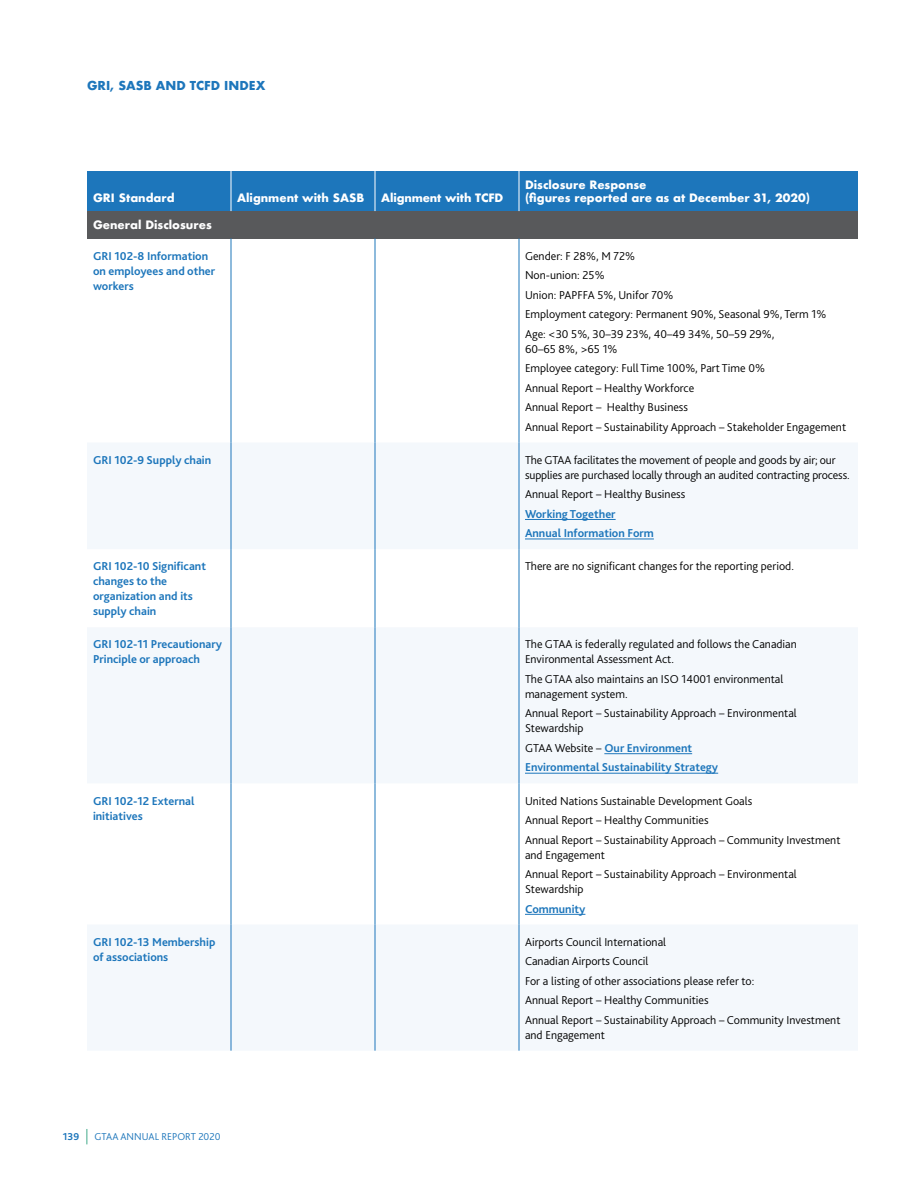
<style>
.page{position:relative;width:918px;height:1188px;background:#fff}
.page>*{position:absolute;margin:0;border:0;box-sizing:border-box;transform-origin:0 0}
.t1{font:300 12px/15px "Bliss 2";color:#000}
.t2{font:700 12px/15px "Bliss 2";color:#1d76bb}
.t3{font:700 12px "Futura";color:#1d76bb}
.t4{font:700 11.25px/12.8px "Futura";color:#fff}
.t5{font:300 10.5px "Bliss 2";color:#1d76bb}
.t6{font:700 10.5px "Bliss 2";color:#1d76bb}
.s1{font-weight:300;color:#000}
</style>
<div class="page">
<svg style="left:87px;top:1129px;width:1px;height:15px"></svg>
<div style="left:87px;top:171px;width:771px;height:40px;background:#1d76bb"></div>
<div style="left:87px;top:211px;width:771px;height:27px;background:#58595b"></div>
<svg style="left:87px;top:443px;width:771px;height:608px;fill:#f4f8fc"></svg>
<hr style="left:375px;top:238px;width:1px;height:205px;background:#1d76bb">
<hr style="left:519px;top:238px;width:1px;height:205px;background:#1d76bb">
<hr style="left:375px;top:443px;width:1px;height:106px;background:#1d76bb">
<hr style="left:519px;top:443px;width:1px;height:106px;background:#1d76bb">
<hr style="left:375px;top:549px;width:1px;height:78px;background:#1d76bb">
<hr style="left:519px;top:549px;width:1px;height:78px;background:#1d76bb">
<hr style="left:375px;top:627px;width:1px;height:156px;background:#1d76bb">
<hr style="left:519px;top:627px;width:1px;height:156px;background:#1d76bb">
<hr style="left:375px;top:783px;width:1px;height:142px;background:#1d76bb">
<hr style="left:519px;top:783px;width:1px;height:142px;background:#1d76bb">
<hr style="left:375px;top:925px;width:1px;height:126px;background:#1d76bb">
<hr style="left:519px;top:925px;width:1px;height:126px;background:#1d76bb">
<hr style="left:231px;top:238px;width:1px;height:205px;background:#1d76bb">
<hr style="left:231px;top:443px;width:1px;height:106px;background:#1d76bb">
<hr style="left:231px;top:549px;width:1px;height:78px;background:#1d76bb">
<hr style="left:231px;top:627px;width:1px;height:156px;background:#1d76bb">
<hr style="left:231px;top:783px;width:1px;height:142px;background:#1d76bb">
<hr style="left:231px;top:925px;width:1px;height:126px;background:#1d76bb">
<hr style="left:231px;top:171px;width:1px;height:40px;background:#fff">
<hr style="left:375px;top:171px;width:1px;height:40px;background:#fff">
<hr style="left:519px;top:171px;width:1px;height:40px;background:#fff">
<hr style="left:525px;top:519px;width:91px;height:1px;background:#1d76bb">
<hr style="left:525px;top:539px;width:129px;height:1px;background:#1d76bb">
<hr style="left:604px;top:753px;width:88px;height:1px;background:#1d76bb">
<hr style="left:525px;top:773px;width:193px;height:1px;background:#1d76bb">
<hr style="left:525px;top:914px;width:60px;height:1px;background:#1d76bb">
<p class="t3" style="left:87px;top:77px;width:180px">GRI, SASB AND TCFD INDEX</p>
<p class="t4" style="left:93px;top:191px;width:83px">GRI Standard</p>
<p class="t4" style="left:237px;top:191px;width:129px">Alignment with SASB</p>
<p class="t4" style="left:381px;top:191px;width:124px">Alignment with TCFD</p>
<p class="t4" style="left:525px;top:179px;width:287px">Disclosure Response<br>(figures reported are as at December 31, 2020)</p>
<p class="t4" style="left:93px;top:219px;width:120px">General Disclosures</p>
<p class="t2" style="left:93px;top:248px;width:124px">GRI 102-8 Information on employees and other workers</p>
<p class="t1" style="left:525px;top:248px;width:112px">Gender: F 28%, M 72%</p>
<p class="t1" style="left:525px;top:268px;width:81px">Non-union: 25%</p>
<p class="t1" style="left:525px;top:287px;width:150px">Union: PAPFFA 5%, Unifor 70%</p>
<p class="t1" style="left:525px;top:307px;width:303px">Employment category: Permanent 90%, Seasonal 9%, Term 1%</p>
<p class="t1" style="left:525px;top:326px;width:251px">Age: &lt;30 5%, 30–39 23%, 40–49 34%, 50–59 29%,<br>60–65 8%, &gt;65 1%</p>
<p class="t1" style="left:525px;top:361px;width:241px">Employee category: Full Time 100%, Part Time 0%</p>
<p class="t1" style="left:525px;top:380px;width:171px">Annual Report – Healthy Workforce</p>
<p class="t1" style="left:525px;top:400px;width:165px">Annual Report – Healthy Business</p>
<p class="t1" style="left:525px;top:419px;width:323px">Annual Report – Sustainability Approach – Stakeholder Engagement</p>
<p class="t2" style="left:93px;top:452px;width:120px">GRI 102-9 Supply chain</p>
<p class="t1" style="left:525px;top:452px;width:326px">The GTAA facilitates the movement of people and goods by air; our supplies are purchased locally through an audited contracting process.</p>
<p class="t1" style="left:525px;top:487px;width:162px">Annual Report – Healthy Business</p>
<p class="t2" style="left:525px;top:506px;width:92px">Working Together</p>
<p class="t2" style="left:525px;top:526px;width:130px">Annual Information Form</p>
<p class="t2" style="left:93px;top:559px;width:115px">GRI 102-10 Significant changes to the organization and its supply chain</p>
<p class="t1" style="left:525px;top:559px;width:270px">There are no significant changes for the reporting period.</p>
<p class="t2" style="left:93px;top:637px;width:131px">GRI 102-11 Precautionary<br>Principle or approach</p>
<p class="t1" style="left:525px;top:637px;width:273px">The GTAA is federally regulated and follows the Canadian<br>Environmental Assessment Act.</p>
<p class="t1" style="left:525px;top:671px;width:260px">The GTAA also maintains an ISO 14001 environmental management system.</p>
<p class="t1" style="left:525px;top:706px;width:273px">Annual Report – Sustainability Approach – Environmental<br>Stewardship</p>
<p class="t2" style="left:525px;top:740px;width:169px"><span class="s1">GTAA Website –</span> Our Environment</p>
<p class="t2" style="left:525px;top:760px;width:195px">Environmental Sustainability Strategy</p>
<p class="t2" style="left:93px;top:793px;width:103px">GRI 102-12 External initiatives</p>
<p class="t1" style="left:525px;top:793px;width:229px">United Nations Sustainable Development Goals</p>
<p class="t1" style="left:525px;top:813px;width:185px">Annual Report – Healthy Communities</p>
<p class="t1" style="left:525px;top:832px;width:317px">Annual Report – Sustainability Approach – Community Investment and Engagement</p>
<p class="t1" style="left:525px;top:867px;width:273px">Annual Report – Sustainability Approach – Environmental<br>Stewardship</p>
<p class="t2" style="left:525px;top:901px;width:62px">Community</p>
<p class="t2" style="left:93px;top:934px;width:124px">GRI 102-13 Membership of associations</p>
<p class="t1" style="left:525px;top:934px;width:143px">Airports Council International</p>
<p class="t1" style="left:525px;top:954px;width:125px">Canadian Airports Council</p>
<p class="t1" style="left:525px;top:973px;width:231px">For a listing of other associations please refer to:</p>
<p class="t1" style="left:525px;top:993px;width:185px">Annual Report – Healthy Communities</p>
<p class="t1" style="left:525px;top:1012px;width:317px">Annual Report – Sustainability Approach – Community Investment and Engagement</p>
<p class="t6" style="left:63px;top:1130px;width:18px">139</p>
<p class="t5" style="left:94px;top:1130px;width:128px">GTAA ANNUAL REPORT 2020</p>
</div>
